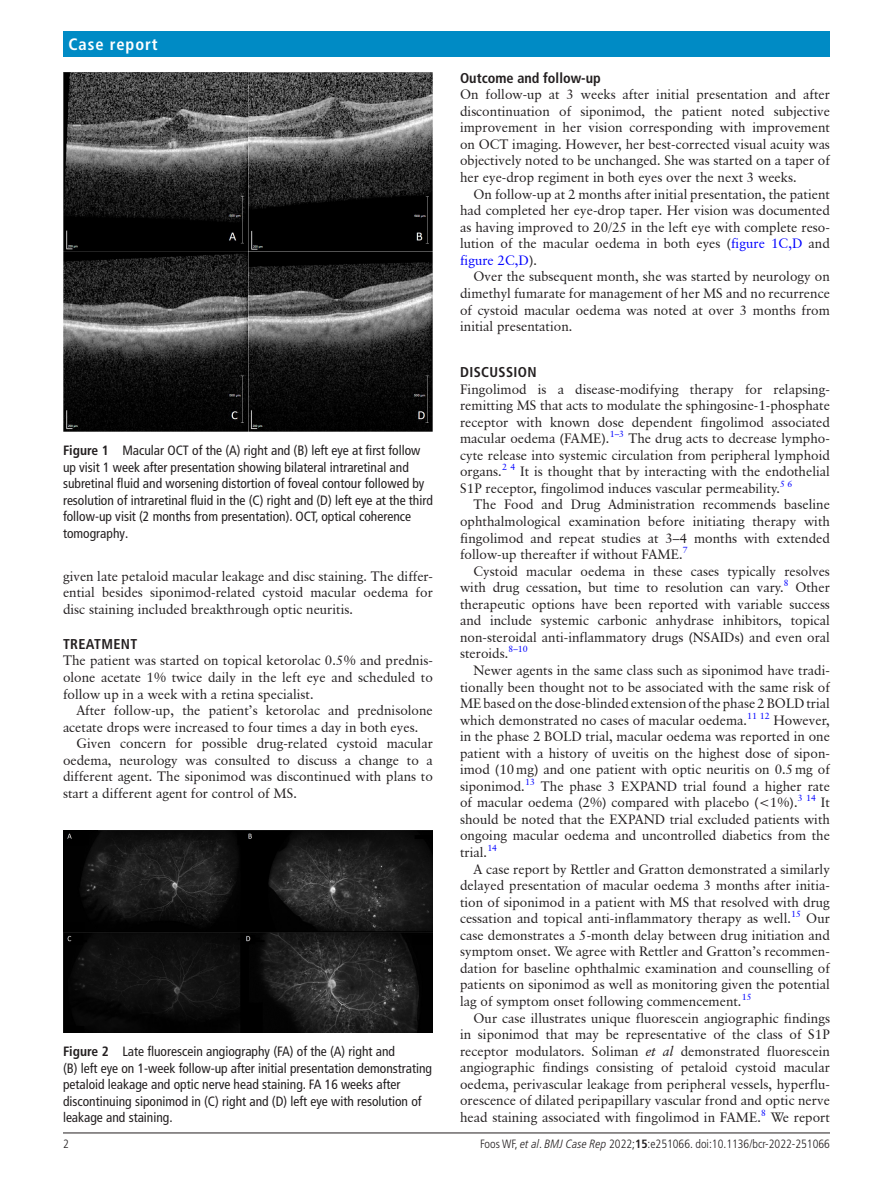
<style>
.page{position:relative;width:893px;height:1191px;background:#fff}
.page>*{position:absolute;margin:0;border:0;box-sizing:border-box;transform-origin:0 0}
.t1{font:700 condensed 16.5px "Frutiger LT Pro";letter-spacing:.055em;color:#fff}
.t2{font:700 condensed 14.25px "Frutiger LT Pro";letter-spacing:.025em;color:#231f20}
.t3{font:700 condensed 14.25px "Frutiger LT Pro";color:#231f20}
.t4{font:13.5px/16.5px "Classical Garamond BT";color:#231f20;text-align:justify}
.t5{font:condensed 13.5px/16.5px "Frutiger LT Pro";color:#231f20}
.t6{font:300 condensed 12px "Frutiger LT Pro";color:#231f20}
.t7{font:9px "Classical Garamond BT";color:#00f}
.s1{font-weight:700}
.s2{color:#00f}
.s3{font-size:13.5px;color:#231f20}
.s4{font-style:italic}
</style>
<div class="page">
<hr style="left:63px;top:1132px;width:767px;height:1px;background:#231f20">
<div style="left:63px;top:31px;width:767px;height:25px;background:#008bc5"></div>
<img style="left:63px;top:72px;width:370px;height:359px">
<img style="left:63px;top:830px;width:370px;height:202px">
<p class="t1" style="left:69px;top:34px;width:91px">Case report</p>
<p class="t5" style="left:63px;top:442px;width:371px"><span class="s1">Figure 1</span> Macular OCT of the (A) right and (B) left eye at first follow up visit 1 week after presentation showing bilateral intraretinal and subretinal fluid and worsening distortion of foveal contour followed by resolution of intraretinal fluid in the (C) right and (D) left eye at the third follow-up visit (2 months from presentation). OCT, optical coherence tomography.</p>
<p class="t4" style="left:63px;top:567px;width:371px">given late petaloid macular leakage and disc staining. The differ&shy;ential besides siponimod-related cystoid macular oedema for disc staining included breakthrough optic neuritis.</p>
<p class="t2" style="left:63px;top:635px;width:76px">TREATMENT</p>
<p class="t4" style="left:63px;top:652px;width:371px">The patient was started on topical ketorolac 0.5% and prednis&shy;olone acetate 1% twice daily in the left eye and scheduled to follow up in a week with a retina specialist.</p>
<p class="t4" style="left:63px;top:702px;width:371px;text-indent:14px">After follow-up, the patient’s ketorolac and prednisolone acetate drops were increased to four times a day in both eyes.</p>
<p class="t4" style="left:63px;top:735px;width:371px;text-indent:14px">Given concern for possible drug-related cystoid macular oedema, neurology was consulted to discuss a change to a different agent. The siponimod was discontinued with plans to start a different agent for control of MS.</p>
<p class="t5" style="left:63px;top:1043px;width:371px"><span class="s1">Figure 2</span> Late fluorescein angiography (FA) of the (A) right and<br>(B) left eye on 1-week follow-up after initial presentation demonstrating petaloid leakage and optic nerve head staining. FA 16 weeks after discontinuing siponimod in (C) right and (D) left eye with resolution of leakage and staining.</p>
<p class="t3" style="left:460px;top:69px;width:142px">Outcome and follow-up</p>
<p class="t4" style="left:460px;top:86px;width:371px">On follow-up at 3 weeks after initial presentation and after discontinuation of siponimod, the patient noted subjective improvement in her vision corresponding with improvement on OCT imaging. However, her best-corrected visual acuity was objectively noted to be unchanged. She was started on a taper of her eye-drop regiment in both eyes over the next 3 weeks.</p>
<p class="t4" style="left:460px;top:185px;width:371px;text-indent:14px">On follow-up at 2 months after initial presentation, the patient had completed her eye-drop taper. Her vision was documented as having improved to 20/25 in the left eye with complete reso&shy;lution of the macular oedema in both eyes (<span class="s2">figure 1C,D</span> and <span class="s2">figure 2C,D</span>).</p>
<p class="t4" style="left:460px;top:268px;width:371px;text-indent:14px">Over the subsequent month, she was started by neurology on dimethyl fumarate for management of her MS and no recurrence of cystoid macular oedema was noted at over 3 months from initial presentation.</p>
<p class="t2" style="left:460px;top:364px;width:78px">DISCUSSION</p>
<p class="t4" style="left:460px;top:380px;width:371px">Fingolimod is a disease-modifying therapy for relapsing&shy;remitting MS that acts to modulate the sphingosine-1-phosphate receptor with known dose dependent fingolimod associated macular oedema (FAME).<sup>1–3</sup> The drug acts to decrease lympho&shy;cyte release into systemic circulation from peripheral lymphoid organs.<sup>2</sup> <sup>4</sup> It is thought that by interacting with the endothelial S1P receptor, fingolimod induces vascular permeability.</p>
<p class="t7" style="left:780px;top:478px;width:14px">5 6</p>
<p class="t4" style="left:460px;top:496px;width:371px;text-indent:14px">The Food and Drug Administration recommends baseline ophthalmological examination before initiating therapy with fingolimod and repeat studies at 3–4 months with extended follow-up thereafter if without FAME.</p>
<p class="t7" style="left:683px;top:544px;width:6px">7</p>
<p class="t4" style="left:460px;top:562px;width:371px;text-indent:14px">Cystoid macular oedema in these cases typically resolves with drug cessation, but time to resolution can vary.</p>
<p class="t7" style="left:784px;top:577px;width:6px">8</p>
<p class="t4" style="left:460px;top:579px;width:371px;text-indent:335px">Other therapeutic options have been reported with variable success and include systemic carbonic anhydrase inhibitors, topical non-steroidal anti-inflammatory drugs (NSAIDs) and even oral steroids.</p>
<p class="t7" style="left:508px;top:643px;width:21px">8–10</p>
<p class="t4" style="left:460px;top:662px;width:371px;text-indent:14px">Newer agents in the same class such as siponimod have tradi&shy;tionally been thought not to be associated with the same risk of ME based on the dose-blinded extension of the phase 2 BOLD trial which demonstrated no cases of macular oedema.<sup>11</sup> <sup>12</sup> However, in the phase 2 BOLD trial, macular oedema was reported in one patient with a history of uveitis on the highest dose of sipon&shy;imod (10mg) and one patient with optic neuritis on 0.5mg of siponimod.<sup>13</sup> The phase 3 EXPAND trial found a higher rate of macular oedema (2%) compared with placebo (&lt;1%).</p>
<p class="t7" style="left:798px;top:792px;width:34px">3 14 <span class="s3">It</span></p>
<p class="t4" style="left:460px;top:810px;width:371px">should be noted that the EXPAND trial excluded patients with ongoing macular oedema and uncontrolled diabetics from the trial.</p>
<p class="t7" style="left:487px;top:842px;width:11px">14</p>
<p class="t4" style="left:460px;top:860px;width:371px;text-indent:14px">A case report by Rettler and Gratton demonstrated a similarly delayed presentation of macular oedema 3 months after initia&shy;tion of siponimod in a patient with MS that resolved with drug cessation and topical anti-inflammatory therapy as well.</p>
<p class="t7" style="left:791px;top:908px;width:11px">15</p>
<p class="t4" style="left:460px;top:910px;width:371px;text-indent:346px">Our case demonstrates a 5-month delay between drug initiation and symptom onset. We agree with Rettler and Gratton’s recommen&shy;dation for baseline ophthalmic examination and counselling of patients on siponimod as well as monitoring given the potential lag of symptom onset following commencement.</p>
<p class="t7" style="left:742px;top:991px;width:11px">15</p>
<p class="t4" style="left:460px;top:1009px;width:371px;text-indent:14px">Our case illustrates unique fluorescein angiographic findings in siponimod that may be representative of the class of S1P receptor modulators. Soliman <span class="s4">et al</span> demonstrated fluorescein angiographic findings consisting of petaloid cystoid macular oedema, perivascular leakage from peripheral vessels, hyperflu&shy;orescence of dilated peripapillary vascular frond and optic nerve head staining associated with fingolimod in FAME.</p>
<p class="t7" style="left:761px;top:1107px;width:6px">8</p>
<p class="t4" style="left:771px;top:1108px;width:61px">We report</p>
<p class="t6" style="left:63px;top:1136px;width:7px">2</p>
<p class="t6" style="left:480px;top:1136px;width:351px">Foos WF, <span class="s4">et al</span>. <span class="s4">BMJ Case Rep</span> 2022;<span class="s1">15</span>:e251066. doi:10.1136/bcr-2022-251066</p>
</div>
